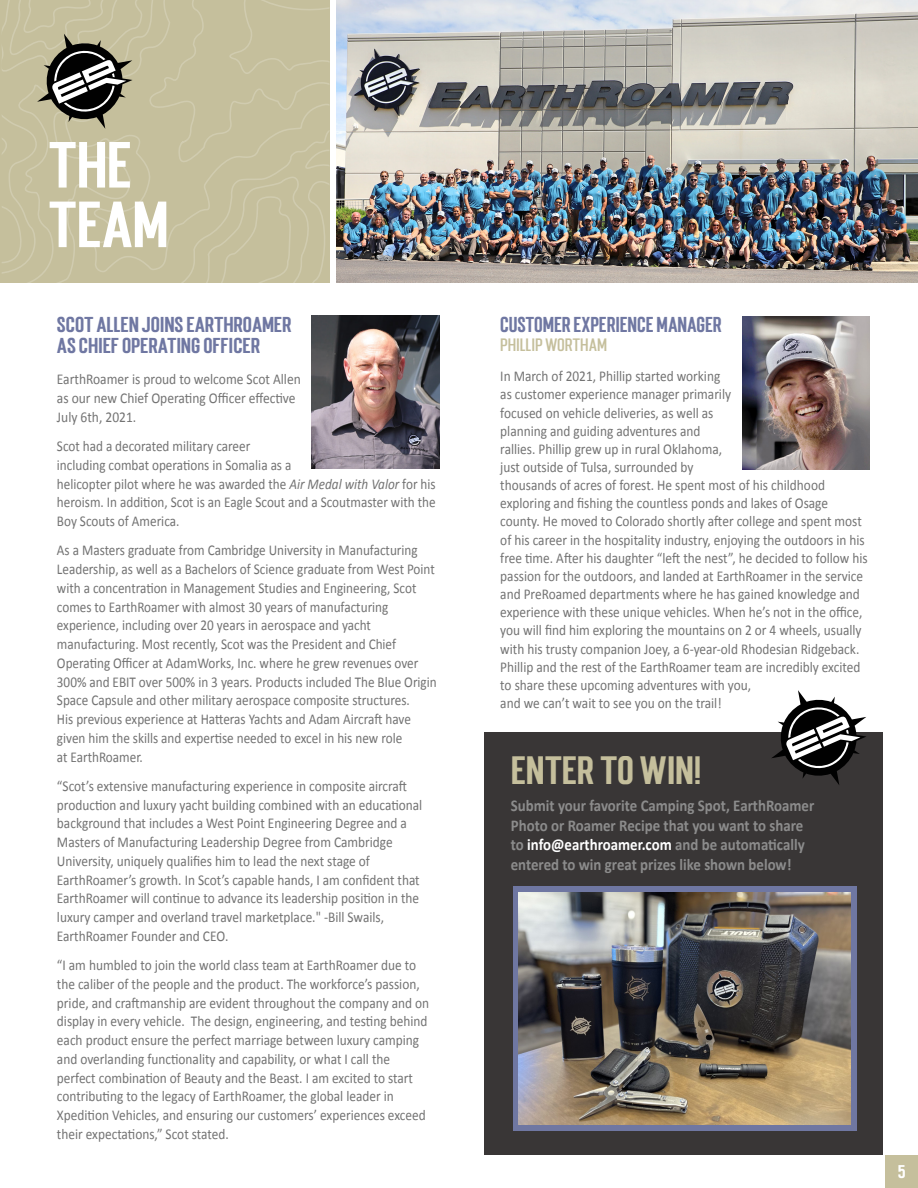
<style>
.page{position:relative;width:918px;height:1188px;background:#fff}
.page>*{position:absolute;margin:0;border:0;box-sizing:border-box;transform-origin:0 0}
.t1{font:700 54.3px/59.6px "Mostin";color:#fff}
.t2{font:700 33px "Mostin";color:#c5bf9c}
.t3{font:700 18px/21px "Mostin";letter-spacing:-.01em;color:#6f77a2}
.t4{font:700 18px "Mostin";letter-spacing:-.01em;color:#6f77a2;scale:.91 1}
.t5{font:700 16.5px/19.5px "Calibri";color:#8c8c8c;scale:.9 1}
.t6{font:700 15.3px "Mostin";color:#fff;scale:.94 1}
.t7{font:15px/18.1px "Calibri";color:#737373;scale:.89 1}
.t8{font:15px/18.8px "Calibri";color:#737373;scale:.88 1}
.t9{font:15px/19.2px "Calibri";color:#737373;scale:.9 1}
.t10{font:500 15px "Mostin";letter-spacing:-.005em;color:#c5bf9c}
.s1{font-style:italic}
.s2{color:#fff}
</style>
<div class="page">
<div style="left:485px;top:732px;width:398px;height:422px;background:#393636"></div>
<div style="left:513px;top:886px;width:343px;height:245px;background:#6f77a2"></div>
<img style="left:518px;top:892px;width:333px;height:233px">
<svg style="left:772px;top:690px;width:94px;height:95px"></svg>
<img style="left:336px;top:0;width:582px;height:283px">
<svg style="left:2px;top:0;width:328px;height:283px;background:#bfb998"></svg>
<img style="left:743px;top:317px;width:127px;height:153px">
<img style="left:312px;top:315px;width:127px;height:153px">
<div style="left:886px;top:1156px;width:32px;height:32px;background:#c5bf9c"></div>
<h1 class="t1" style="left:48px;top:132px;width:122px">THE<br>TEAM</h1>
<p class="t3" style="left:57px;top:313px;width:236px">SCOT ALLEN JOINS EARTHROAMER<br>AS CHIEF OPERATING OFFICER</p>
<p class="t9" style="left:57px;top:369px;width:272px">EarthRoamer is proud to welcome Scot Allen as our new Chief Operating Officer effective<br>July 6th, 2021.</p>
<p class="t8" style="left:57px;top:437px;width:432px">Scot had a decorated military career<br>including combat operations in Somalia as a<br>helicopter pilot where he was awarded the <span class="s1">Air Medal with Valor</span> for his heroism. In addition, Scot is an Eagle Scout and a Scoutmaster with the Boy Scouts of America.</p>
<p class="t8" style="left:57px;top:541px;width:433px">As a Masters graduate from Cambridge University in Manufacturing Leadership, as well as a Bachelors of Science graduate from West Point with a concentration in Management Studies and Engineering, Scot comes to EarthRoamer with almost 30 years of manufacturing experience, including over 20 years in aerospace and yacht manufacturing. Most recently, Scot was the President and Chief Operating Officer at AdamWorks, Inc. where he grew revenues over 300% and EBIT over 500% in 3 years. Products included The Blue Origin Space Capsule and other military aerospace composite structures.<br>His previous experience at Hatteras Yachts and Adam Aircraft have given him the skills and expertise needed to excel in his new role<br>at EarthRoamer.</p>
<p class="t7" style="left:57px;top:777px;width:412px;line-height:18.8px">“Scot’s extensive manufacturing experience in composite aircraft production and luxury yacht building combined with an educational background that includes a West Point Engineering Degree and a Masters of Manufacturing Leadership Degree from Cambridge University, uniquely qualifies him to lead the next stage of EarthRoamer’s growth. In Scot’s capable hands, I am confident that EarthRoamer will continue to advance its leadership position in the luxury camper and overland travel marketplace." -Bill Swails, EarthRoamer Founder and CEO.</p>
<p class="t7" style="left:57px;top:956px;width:420px;line-height:18.8px">“I am humbled to join the world class team at EarthRoamer due to the caliber of the people and the product. The workforce’s passion, pride, and craftmanship are evident throughout the company and on display in every vehicle. The design, engineering, and testing behind each product ensure the perfect marriage between luxury camping and overlanding functionality and capability, or what I call the perfect combination of Beauty and the Beast. I am excited to start contributing to the legacy of EarthRoamer, the global leader in Xpedition Vehicles, and ensuring our customers’ experiences exceed their expectations,” Scot stated.</p>
<p class="t4" style="left:500px;top:312px;width:245px">CUSTOMER EXPERIENCE MANAGER</p>
<p class="t10" style="left:500px;top:335px;width:108px">PHILLIP WORTHAM</p>
<p class="t7" style="left:500px;top:367px;width:414px">In March of 2021, Phillip started working<br>as customer experience manager primarily<br>focused on vehicle deliveries, as well as<br>planning and guiding adventures and<br>rallies. Phillip grew up in rural Oklahoma,<br>just outside of Tulsa, surrounded by<br>thousands of acres of forest. He spent most of his childhood exploring and fishing the countless ponds and lakes of Osage county. He moved to Colorado shortly after college and spent most of his career in the hospitality industry, enjoying the outdoors in his free time. After his daughter “left the nest”, he decided to follow his passion for the outdoors, and landed at EarthRoamer in the service and PreRoamed departments where he has gained knowledge and experience with these unique vehicles. When he’s not in the office, you will find him exploring the mountains on 2 or 4 wheels, usually with his trusty companion Joey, a 6-year-old Rhodesian Ridgeback.<br>Phillip and the rest of the EarthRoamer team are incredibly excited to share these upcoming adventures with you,<br>and we can’t wait to see you on the trail!</p>
<h2 class="t2" style="left:511px;top:747px;width:192px">ENTER TO WIN!</h2>
<p class="t5" style="left:511px;top:796px;width:339px">Submit your favorite Camping Spot, EarthRoamer Photo or Roamer Recipe that you want to share to <span class="s2">info@earthroamer.com</span> and be automatically entered to win great prizes like shown below!</p>
<p class="t6" style="left:898px;top:1161px;width:10px">5</p>
</div>
